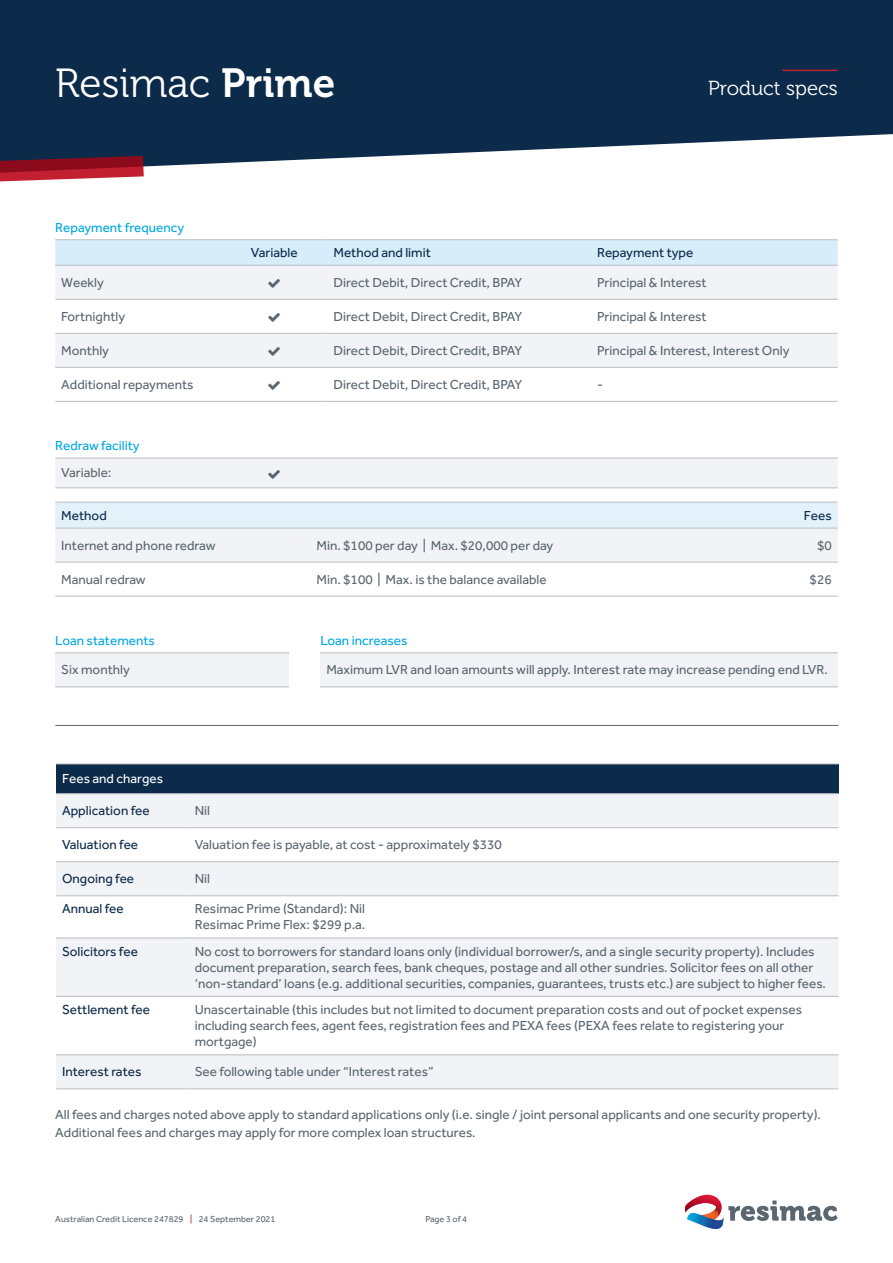
<style>
.page{position:relative;width:893px;height:1263px;background:#fff}
.page>*{position:absolute;margin:0;border:0;box-sizing:border-box;transform-origin:0 0}
.t1{font:40.5px "Museo 300";color:#fff}
.t2{font:20.25px "Museo 300";color:#fff}
.t3{font:13.5px/16.2px "Effra";color:#5a6670}
.t4{font:13.5px "Effra";color:#0c2a49}
.t5{font:13.5px "Effra";color:#00a8e2}
.t6{font:13.5px "Effra";color:#fff}
.t7{font:9px "Effra";color:#5a6670}
.s1{font-family:"Museo 700"}
.s2{color:#c21f31}
</style>
<div class="page">
<svg style="left:0;top:0;width:893px;height:167px;background:#203c58"></svg>
<svg style="left:0;top:156px;width:144px;height:26px;background:#a03142"></svg>
<svg style="left:685px;top:1195px;width:153px;height:35px"></svg>
<hr style="left:782px;top:70px;width:56px;height:1px;background:#c21f31">
<svg style="left:55px;top:240px;width:783px;height:25px;background:#d6ecf8"></svg>
<svg style="left:55px;top:266px;width:783px;height:101px;fill:#f2f3f6"></svg>
<hr style="left:55px;top:239px;width:166px;height:1px;background:#bcbdc0">
<hr style="left:221px;top:239px;width:106px;height:1px;background:#bcbdc0">
<hr style="left:327px;top:239px;width:264px;height:1px;background:#bcbdc0">
<hr style="left:591px;top:239px;width:247px;height:1px;background:#bcbdc0">
<hr style="left:55px;top:265px;width:166px;height:1px;background:#bcbdc0">
<hr style="left:221px;top:265px;width:106px;height:1px;background:#bcbdc0">
<hr style="left:327px;top:265px;width:264px;height:1px;background:#bcbdc0">
<hr style="left:591px;top:265px;width:247px;height:1px;background:#bcbdc0">
<hr style="left:55px;top:299px;width:166px;height:1px;background:#bcbdc0">
<hr style="left:221px;top:299px;width:106px;height:1px;background:#bcbdc0">
<hr style="left:327px;top:299px;width:264px;height:1px;background:#bcbdc0">
<hr style="left:591px;top:299px;width:247px;height:1px;background:#bcbdc0">
<hr style="left:55px;top:333px;width:166px;height:1px;background:#bcbdc0">
<hr style="left:221px;top:333px;width:106px;height:1px;background:#bcbdc0">
<hr style="left:327px;top:333px;width:264px;height:1px;background:#bcbdc0">
<hr style="left:591px;top:333px;width:247px;height:1px;background:#bcbdc0">
<hr style="left:55px;top:367px;width:166px;height:1px;background:#bcbdc0">
<hr style="left:221px;top:367px;width:106px;height:1px;background:#bcbdc0">
<hr style="left:327px;top:367px;width:264px;height:1px;background:#bcbdc0">
<hr style="left:591px;top:367px;width:247px;height:1px;background:#bcbdc0">
<hr style="left:55px;top:401px;width:166px;height:1px;background:#bcbdc0">
<hr style="left:221px;top:401px;width:106px;height:1px;background:#bcbdc0">
<hr style="left:327px;top:401px;width:264px;height:1px;background:#bcbdc0">
<hr style="left:591px;top:401px;width:247px;height:1px;background:#bcbdc0">
<div style="left:55px;top:653px;width:234px;height:34px;background:#f2f3f6"></div>
<hr style="left:55px;top:653px;width:234px;height:1px;background:#bcbdc0">
<hr style="left:55px;top:687px;width:234px;height:1px;background:#bcbdc0">
<div style="left:320px;top:653px;width:518px;height:34px;background:#f2f3f6"></div>
<hr style="left:320px;top:653px;width:518px;height:1px;background:#bcbdc0">
<hr style="left:320px;top:687px;width:518px;height:1px;background:#bcbdc0">
<hr style="left:55px;top:725px;width:783px;height:1px;background:#5a6670">
<svg style="left:55px;top:503px;width:783px;height:59px"></svg>
<hr style="left:55px;top:502px;width:255px;height:1px;background:#bcbdc0">
<hr style="left:310px;top:502px;width:436px;height:1px;background:#bcbdc0">
<hr style="left:746px;top:502px;width:92px;height:1px;background:#bcbdc0">
<hr style="left:55px;top:528px;width:255px;height:1px;background:#bcbdc0">
<hr style="left:310px;top:528px;width:436px;height:1px;background:#bcbdc0">
<hr style="left:746px;top:528px;width:92px;height:1px;background:#bcbdc0">
<hr style="left:55px;top:562px;width:255px;height:1px;background:#bcbdc0">
<hr style="left:310px;top:562px;width:436px;height:1px;background:#bcbdc0">
<hr style="left:746px;top:562px;width:92px;height:1px;background:#bcbdc0">
<hr style="left:55px;top:596px;width:255px;height:1px;background:#bcbdc0">
<hr style="left:310px;top:596px;width:436px;height:1px;background:#bcbdc0">
<hr style="left:746px;top:596px;width:92px;height:1px;background:#bcbdc0">
<hr style="left:55px;top:488px;width:166px;height:1px;background:#bcbdc0">
<hr style="left:221px;top:488px;width:106px;height:1px;background:#bcbdc0">
<hr style="left:327px;top:488px;width:196px;height:1px;background:#bcbdc0">
<hr style="left:523px;top:488px;width:315px;height:1px;background:#bcbdc0">
<div style="left:56px;top:764px;width:782px;height:30px;background:#0c2a49"></div>
<svg style="left:56px;top:794px;width:782px;height:294px;fill:#f2f3f6"></svg>
<hr style="left:56px;top:764px;width:133px;height:1px;background:#bcbdc0">
<hr style="left:189px;top:764px;width:649px;height:1px;background:#bcbdc0">
<hr style="left:56px;top:793px;width:133px;height:1px;background:#bcbdc0">
<hr style="left:189px;top:793px;width:649px;height:1px;background:#bcbdc0">
<hr style="left:56px;top:827px;width:133px;height:1px;background:#bcbdc0">
<hr style="left:189px;top:827px;width:649px;height:1px;background:#bcbdc0">
<hr style="left:56px;top:861px;width:133px;height:1px;background:#bcbdc0">
<hr style="left:189px;top:861px;width:649px;height:1px;background:#bcbdc0">
<hr style="left:56px;top:895px;width:133px;height:1px;background:#bcbdc0">
<hr style="left:189px;top:895px;width:649px;height:1px;background:#bcbdc0">
<hr style="left:56px;top:938px;width:133px;height:1px;background:#bcbdc0">
<hr style="left:189px;top:938px;width:649px;height:1px;background:#bcbdc0">
<hr style="left:56px;top:996px;width:133px;height:1px;background:#bcbdc0">
<hr style="left:189px;top:996px;width:649px;height:1px;background:#bcbdc0">
<hr style="left:56px;top:1054px;width:133px;height:1px;background:#bcbdc0">
<hr style="left:189px;top:1054px;width:649px;height:1px;background:#bcbdc0">
<hr style="left:56px;top:1088px;width:133px;height:1px;background:#bcbdc0">
<hr style="left:189px;top:1088px;width:649px;height:1px;background:#bcbdc0">
<svg style="left:268px;top:279px;width:12px;height:9px"></svg>
<svg style="left:268px;top:313px;width:12px;height:9px"></svg>
<svg style="left:268px;top:347px;width:12px;height:9px"></svg>
<div style="left:55px;top:458px;width:783px;height:30px;background:#f2f3f6"></div>
<h1 class="t1" style="left:55px;top:62px;width:281px">Resimac <span class="s1">Prime</span></h1>
<h2 class="t2" style="left:708px;top:77px;width:131px">Product specs</h2>
<p class="t5" style="left:55px;top:219px;width:130px">Repayment frequency</p>
<p class="t4" style="left:251px;top:245px;width:48px">Variable</p>
<p class="t4" style="left:333px;top:245px;width:99px">Method and limit</p>
<p class="t4" style="left:597px;top:245px;width:98px">Repayment type</p>
<p class="t3" style="left:61px;top:274px;width:44px">Weekly</p>
<p class="t3" style="left:333px;top:274px;width:190px">Direct Debit, Direct Credit, BPAY</p>
<p class="t3" style="left:597px;top:274px;width:111px">Principal &amp; Interest</p>
<p class="t3" style="left:61px;top:308px;width:65px">Fortnightly</p>
<p class="t3" style="left:333px;top:308px;width:190px">Direct Debit, Direct Credit, BPAY</p>
<p class="t3" style="left:597px;top:308px;width:111px">Principal &amp; Interest</p>
<p class="t3" style="left:61px;top:342px;width:49px">Monthly</p>
<p class="t3" style="left:333px;top:342px;width:190px">Direct Debit, Direct Credit, BPAY</p>
<p class="t3" style="left:597px;top:342px;width:194px">Principal &amp; Interest, Interest Only</p>
<p class="t3" style="left:61px;top:376px;width:134px">Additional repayments</p>
<p class="t3" style="left:333px;top:376px;width:190px">Direct Debit, Direct Credit, BPAY</p>
<p class="t3" style="left:597px;top:376px;width:7px">-</p>
<p class="t5" style="left:55px;top:437px;width:86px">Redraw facility</p>
<p class="t3" style="left:61px;top:465px;width:52px">Variable:</p>
<p class="t4" style="left:61px;top:507px;width:47px">Method</p>
<p class="t4" style="left:804px;top:507px;width:29px">Fees</p>
<p class="t3" style="left:61px;top:537px;width:156px">Internet and phone redraw</p>
<p class="t3" style="left:316px;top:537px;width:238px">Min. $100 per day | Max. $20,000 per day</p>
<p class="t3" style="left:817px;top:537px;width:16px">$0</p>
<p class="t3" style="left:61px;top:571px;width:86px">Manual redraw</p>
<p class="t3" style="left:316px;top:571px;width:232px">Min. $100 | Max. is the balance available</p>
<p class="t3" style="left:810px;top:571px;width:24px">$26</p>
<p class="t5" style="left:55px;top:632px;width:101px">Loan statements</p>
<p class="t3" style="left:61px;top:662px;width:70px">Six monthly</p>
<p class="t5" style="left:320px;top:632px;width:89px">Loan increases</p>
<p class="t3" style="left:326px;top:662px;width:503px">Maximum LVR and loan amounts will apply. Interest rate may increase pending end LVR.</p>
<p class="t6" style="left:62px;top:771px;width:103px">Fees and charges</p>
<p class="t4" style="left:62px;top:803px;width:89px">Application fee</p>
<p class="t3" style="left:195px;top:802px;width:17px">Nil</p>
<p class="t4" style="left:62px;top:837px;width:78px">Valuation fee</p>
<p class="t3" style="left:195px;top:836px;width:309px">Valuation fee is payable, at cost - approximately $330</p>
<p class="t4" style="left:62px;top:871px;width:74px">Ongoing fee</p>
<p class="t3" style="left:195px;top:870px;width:17px">Nil</p>
<p class="t4" style="left:62px;top:901px;width:63px">Annual fee</p>
<p class="t3" style="left:195px;top:900px;width:172px">Resimac Prime (Standard): Nil</p>
<p class="t3" style="left:195px;top:917px;width:172px">Resimac Prime Flex: $299 p.a.</p>
<p class="t4" style="left:62px;top:943px;width:77px">Solicitors fee</p>
<p class="t3" style="left:195px;top:943px;width:633px">No cost to borrowers for standard loans only (individual borrower/s, and a single security property). Includes document preparation, search fees, bank cheques, postage and all other sundries. Solicitor fees on all other ‘non-standard’ loans (e.g. additional securities, companies, guarantees, trusts etc.) are subject to higher fees.</p>
<p class="t4" style="left:62px;top:1001px;width:89px">Settlement fee</p>
<p class="t3" style="left:195px;top:1001px;width:609px">Unascertainable (this includes but not limited to document preparation costs and out of pocket expenses including search fees, agent fees, registration fees and PEXA fees (PEXA fees relate to registering your mortgage)</p>
<p class="t4" style="left:62px;top:1064px;width:81px">Interest rates</p>
<p class="t3" style="left:195px;top:1063px;width:240px">See following table under “Interest rates”</p>
<p class="t3" style="left:55px;top:1105px;width:767px;line-height:18px">All fees and charges noted above apply to standard applications only (i.e. single / joint personal applicants and one security property).<br>Additional fees and charges may apply for more complex loan structures.</p>
<p class="t7" style="left:55px;top:1213px;width:222px">Australian Credit Licence 247829 <span class="s2">|</span> 24 September 2021</p>
<p class="t7" style="left:425px;top:1213px;width:43px">Page 3 of 4</p>
</div>
